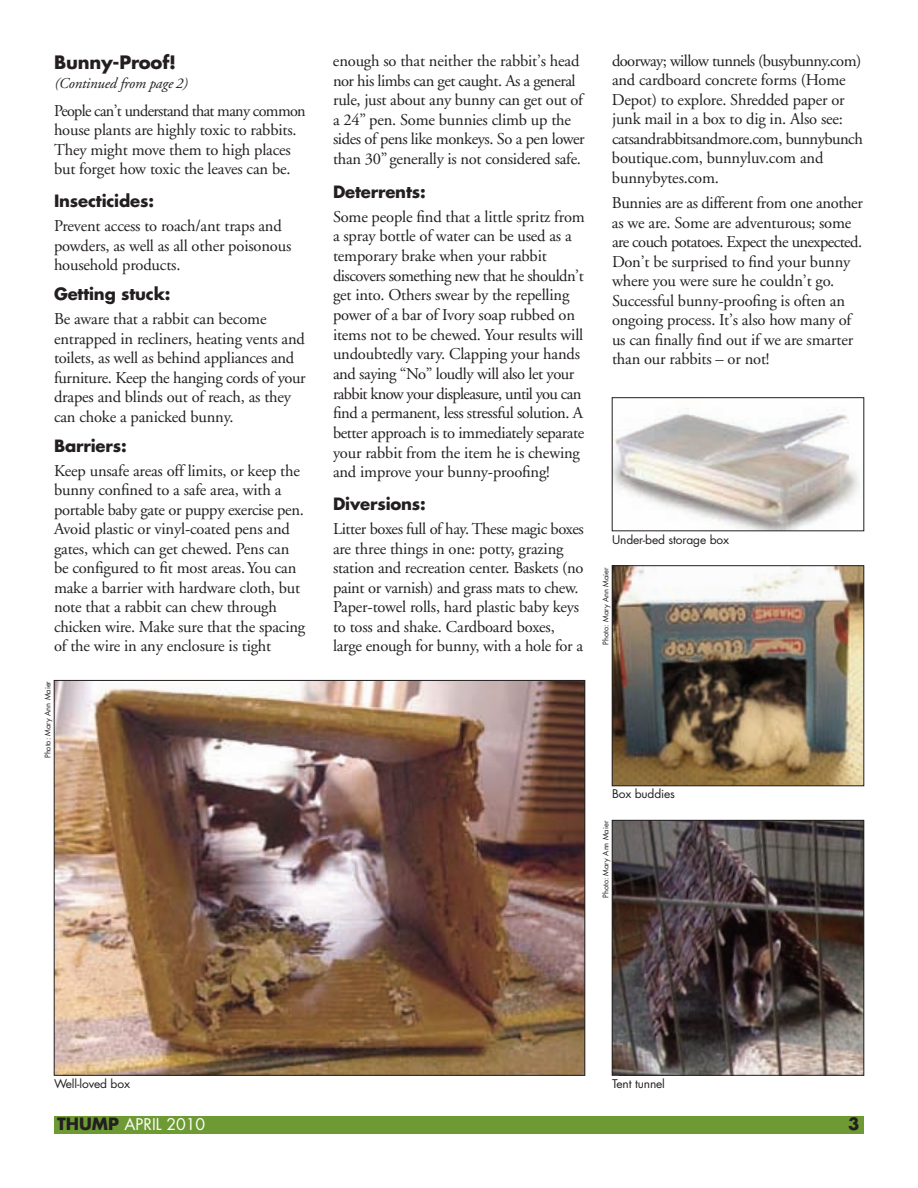
<style>
.page{position:relative;width:918px;height:1188px;background:#fff}
.page>*{position:absolute;margin:0;border:0;box-sizing:border-box;transform-origin:0 0}
.t1{font:700 18px "Futura";letter-spacing:-.01em;color:#231f20}
.t2{font:16.5px/19.5px "Adobe Garamond";letter-spacing:-.01em;color:#231f20}
.t3{font:700 16.5px "Futura";letter-spacing:-.01em;color:#231f20}
.t4{font:15.75px "Futura";color:#fff}
.t5{font:italic 15px "Adobe Garamond";letter-spacing:-.01em;color:#231f20}
.t6{font:11.7px "Futura";letter-spacing:-.01em;color:#231f20}
.t7{font:7.5px "Futura";color:#231f20}
.s1{font-weight:700;font-size:16.5px;color:#231f20}
</style>
<div class="page">
<div style="left:54px;top:1116px;width:810px;height:18px;background:#6e9a34"></div>
<img style="left:56px;top:682px;width:527px;height:391px">
<img style="left:614px;top:822px;width:248px;height:252px">
<div style="left:612px;top:820px;width:252px;height:256px;border:1px solid #231f20"></div>
<img style="left:614px;top:408px;width:246px;height:121px">
<img style="left:614px;top:568px;width:248px;height:216px">
<div style="left:612px;top:566px;width:252px;height:220px;border:1px solid #231f20"></div>
<p class="t1" style="left:54px;top:54px;width:124px">Bunny-Proof!</p>
<p class="t5" style="left:54px;top:78px;width:135px">(Continued from page 2)</p>
<p class="t2" style="left:54px;top:102px;width:253px">People can’t understand that many common house plants are highly toxic to rabbits.<br>They might move them to high places but forget how toxic the leaves can be.</p>
<p class="t3" style="left:54px;top:194px;width:102px">Insecticides:</p>
<p class="t2" style="left:54px;top:218px;width:239px">Prevent access to roach/ant traps and powders, as well as all other poisonous household products.</p>
<p class="t3" style="left:54px;top:287px;width:118px">Getting stuck:</p>
<p class="t2" style="left:54px;top:311px;width:253px">Be aware that a rabbit can become entrapped in recliners, heating vents and toilets, as well as behind appliances and furniture. Keep the hanging cords of your drapes and blinds out of reach, as they can choke a panicked bunny.</p>
<p class="t3" style="left:54px;top:438px;width:74px">Barriers:</p>
<p class="t2" style="left:54px;top:462px;width:253px">Keep unsafe areas off limits, or keep the bunny confined to a safe area, with a portable baby gate or puppy exercise pen.<br>Avoid plastic or vinyl-coated pens and gates, which can get chewed. Pens can be configured to fit most areas.You can make a barrier with hardware cloth, but note that a rabbit can chew through chicken wire. Make sure that the spacing of the wire in any enclosure is tight</p>
<p class="t7" style="left:44px;top:758px;width:79px;rotate:-90deg">Photo: Mary Ann Maier</p>
<p class="t2" style="left:333px;top:53px;width:253px">enough so that neither the rabbit’s head nor his limbs can get caught. As a general rule, just about any bunny can get out of a 24” pen. Some bunnies climb up the sides of pens like monkeys. So a pen lower than 30” generally is not considered safe.</p>
<p class="t3" style="left:333px;top:184px;width:94px">Deterrents:</p>
<p class="t2" style="left:333px;top:208px;width:253px">Some people find that a little spritz from a spray bottle of water can be used as a temporary brake when your rabbit discovers something new that he shouldn’t get into. Others swear by the repelling power of a bar of Ivory soap rubbed on items not to be chewed. Your results will undoubtedly vary. Clapping your hands and saying “No” loudly will also let your rabbit know your displeasure, until you can find a permanent, less stressful solution. A better approach is to immediately separate your rabbit from the item he is chewing and improve your bunny-proofing!</p>
<p class="t3" style="left:333px;top:496px;width:94px">Diversions:</p>
<p class="t2" style="left:333px;top:521px;width:252px">Litter boxes full of hay. These magic boxes are three things in one: potty, grazing station and recreation center. Baskets (no paint or varnish) and grass mats to chew.<br>Paper-towel rolls, hard plastic baby keys to toss and shake. Cardboard boxes, large enough for bunny, with a hole for a</p>
<p class="t2" style="left:612px;top:52px;width:252px">doorway; willow tunnels (busybunny.com) and cardboard concrete forms (Home Depot) to explore. Shredded paper or junk mail in a box to dig in. Also see: catsandrabbitsandmore.com, bunnybunch boutique.com, bunnyluv.com and bunnybytes.com.</p>
<p class="t2" style="left:612px;top:195px;width:252px">Bunnies are as different from one another as we are. Some are adventurous; some are couch potatoes. Expect the unexpected.<br>Don’t be surprised to find your bunny where you were sure he couldn’t go.<br>Successful bunny-proofing is often an ongoing process. It’s also how many of us can finally find out if we are smarter than our rabbits – or not!</p>
<p class="t6" style="left:612px;top:534px;width:119px">Under-bed storage box</p>
<p class="t7" style="left:602px;top:645px;width:79px;rotate:-90deg">Photo: Mary Ann Maier</p>
<p class="t6" style="left:612px;top:788px;width:65px">Box buddies</p>
<p class="t7" style="left:602px;top:898px;width:79px;rotate:-90deg">Photo: Mary Ann Maier</p>
<p class="t6" style="left:54px;top:1079px;width:77px">Well-loved box</p>
<p class="t6" style="left:612px;top:1079px;width:54px">Tent tunnel</p>
<p class="t4" style="left:57px;top:1117px;width:150px"><span class="s1">THUMP</span> APRIL 2010</p>
<p class="t3" style="left:848px;top:1117px;width:13px">3</p>
</div>
